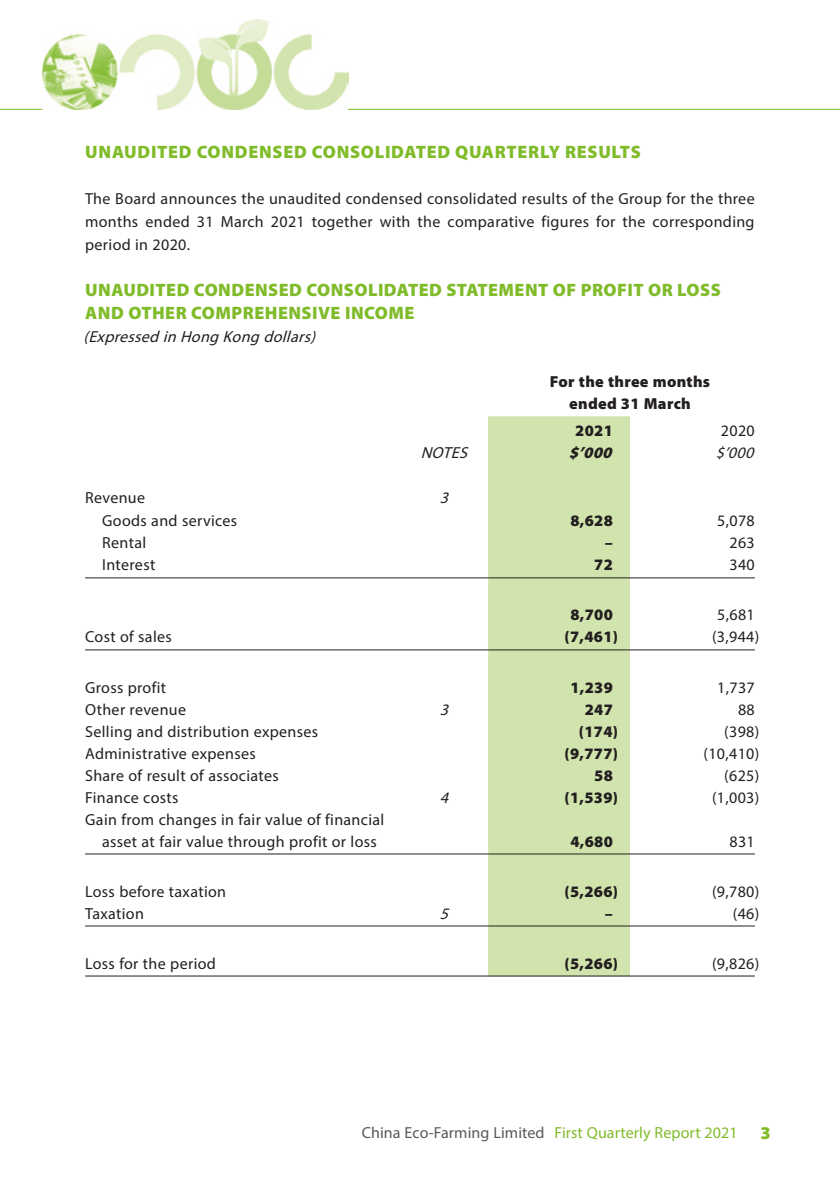
<style>
.page{position:relative;width:840px;height:1191px;background:#fff}
.page>*{position:absolute;margin:0;border:0;box-sizing:border-box;transform-origin:0 0}
.Heading_1{font:900 18px/23px "Myriad Pro";letter-spacing:.025em;color:#80bb2a}
.Body_Text{font:16px/23px "Myriad Pro";letter-spacing:.02em;color:#231f20;text-align:justify}
.Body_Text-2{font:900 16px "Myriad Pro";letter-spacing:.02em;color:#231f20}
.t1{font:16px "Myriad Pro";letter-spacing:.005em;color:#80bb2a}
.Body_Text-3{font:italic 16px "Myriad Pro";color:#231f20}
.Body_Text-4{font:italic 900 16px "Myriad Pro";color:#231f20}
.s1{color:#57585a}
</style>
<div class="page">
<img style="left:42px;top:19px;width:306px;height:90px">
<hr style="left:348px;top:109px;width:491px;height:1px;background:#80bb2a">
<hr style="left:0;top:109px;width:42px;height:1px;background:#80bb2a">
<div style="left:488px;top:416px;width:141px;height:559px;background:#d1e4ad"></div>
<hr style="left:85px;top:577px;width:318px;height:1px;background:#231f20">
<hr style="left:403px;top:577px;width:85px;height:1px;background:#231f20">
<hr style="left:488px;top:577px;width:141px;height:1px;background:#231f20">
<hr style="left:629px;top:577px;width:125px;height:1px;background:#231f20">
<hr style="left:85px;top:649px;width:318px;height:1px;background:#231f20">
<hr style="left:403px;top:649px;width:85px;height:1px;background:#231f20">
<hr style="left:488px;top:649px;width:141px;height:1px;background:#231f20">
<hr style="left:629px;top:649px;width:125px;height:1px;background:#231f20">
<hr style="left:85px;top:853px;width:318px;height:1px;background:#231f20">
<hr style="left:403px;top:853px;width:85px;height:1px;background:#231f20">
<hr style="left:488px;top:853px;width:141px;height:1px;background:#231f20">
<hr style="left:629px;top:853px;width:125px;height:1px;background:#231f20">
<hr style="left:85px;top:925px;width:318px;height:1px;background:#231f20">
<hr style="left:403px;top:925px;width:85px;height:1px;background:#231f20">
<hr style="left:488px;top:925px;width:141px;height:1px;background:#231f20">
<hr style="left:629px;top:925px;width:125px;height:1px;background:#231f20">
<hr style="left:85px;top:975px;width:318px;height:1px;background:#231f20">
<hr style="left:403px;top:975px;width:85px;height:1px;background:#231f20">
<hr style="left:488px;top:975px;width:141px;height:1px;background:#231f20">
<hr style="left:629px;top:975px;width:125px;height:1px;background:#231f20">
<p class="Heading_1" style="left:85px;top:139px;width:556px">UNAUDITED CONDENSED CONSOLIDATED QUARTERLY RESULTS</p>
<p class="Body_Text" style="left:85px;top:186px;width:670px">The Board announces the unaudited condensed consolidated results of the Group for the three months ended 31 March 2021 together with the comparative figures for the corresponding period in 2020.</p>
<p class="Heading_1" style="left:85px;top:277px;width:636px">UNAUDITED CONDENSED CONSOLIDATED STATEMENT OF PROFIT OR LOSS<br>AND OTHER COMPREHENSIVE INCOME</p>
<p class="Body_Text-3" style="left:83px;top:326px;width:238px">(Expressed in Hong Kong dollars)</p>
<p class="Body_Text-2" style="left:549px;top:370px;width:162px">For the three months</p>
<p class="Body_Text-2" style="left:569px;top:392px;width:123px">ended 31 March</p>
<p class="Body_Text-2" style="left:575px;top:420px;width:39px">2021</p>
<p class="Body_Text" style="left:720px;top:419px;width:35px">2020</p>
<p class="Body_Text-3" style="left:420px;top:443px;width:53px">NOTES</p>
<p class="Body_Text-4" style="left:568px;top:442px;width:49px">$’000</p>
<p class="Body_Text-3" style="left:715px;top:443px;width:44px">$’000</p>
<p class="Body_Text" style="left:85px;top:486px;width:61px">Revenue</p>
<p class="Body_Text-3" style="left:439px;top:488px;width:15px">3</p>
<p class="Body_Text" style="left:102px;top:509px;width:136px">Goods and services</p>
<p class="Body_Text-2" style="left:570px;top:510px;width:44px">8,628</p>
<p class="Body_Text" style="left:717px;top:509px;width:39px">5,078</p>
<p class="Body_Text" style="left:102px;top:531px;width:45px">Rental</p>
<p class="Body_Text-2" style="left:604px;top:532px;width:9px">–</p>
<p class="Body_Text" style="left:729px;top:531px;width:27px">263</p>
<p class="Body_Text" style="left:102px;top:553px;width:55px">Interest</p>
<p class="Body_Text-2" style="left:594px;top:554px;width:20px">72</p>
<p class="Body_Text" style="left:729px;top:553px;width:27px">340</p>
<p class="Body_Text-2" style="left:570px;top:604px;width:44px">8,700</p>
<p class="Body_Text" style="left:717px;top:603px;width:39px">5,681</p>
<p class="Body_Text" style="left:85px;top:625px;width:88px">Cost of sales</p>
<p class="Body_Text-2" style="left:564px;top:626px;width:55px">(7,461)</p>
<p class="Body_Text" style="left:711px;top:625px;width:49px">(3,944)</p>
<p class="Body_Text" style="left:85px;top:675px;width:82px">Gross profit</p>
<p class="Body_Text-2" style="left:570px;top:676px;width:44px">1,239</p>
<p class="Body_Text" style="left:717px;top:675px;width:39px">1,737</p>
<p class="Body_Text" style="left:85px;top:697px;width:102px">Other revenue</p>
<p class="Body_Text-3" style="left:439px;top:699px;width:15px">3</p>
<p class="Body_Text-2" style="left:584px;top:698px;width:30px">247</p>
<p class="Body_Text" style="left:737px;top:697px;width:18px">88</p>
<p class="Body_Text" style="left:85px;top:719px;width:234px">Selling and distribution expenses</p>
<p class="Body_Text-2" style="left:578px;top:720px;width:41px">(174)</p>
<p class="Body_Text" style="left:723px;top:719px;width:37px">(398)</p>
<p class="Body_Text" style="left:85px;top:741px;width:172px">Administrative expenses</p>
<p class="Body_Text-2" style="left:564px;top:742px;width:55px">(9,777)</p>
<p class="Body_Text" style="left:703px;top:741px;width:57px">(10,410)</p>
<p class="Body_Text" style="left:85px;top:763px;width:195px">Share of result of associates</p>
<p class="Body_Text-2" style="left:594px;top:764px;width:20px">58</p>
<p class="Body_Text" style="left:723px;top:763px;width:37px">(625)</p>
<p class="Body_Text" style="left:85px;top:785px;width:95px">Finance costs</p>
<p class="Body_Text-3" style="left:439px;top:787px;width:15px">4</p>
<p class="Body_Text-2" style="left:564px;top:786px;width:55px">(1,539)</p>
<p class="Body_Text" style="left:711px;top:785px;width:49px">(1,003)</p>
<p class="Body_Text" style="left:102px;top:808px;width:283px;line-height:22px;text-indent:-17px">Gain from changes in fair value of financial asset at fair value through profit or loss</p>
<p class="Body_Text-2" style="left:570px;top:830px;width:44px">4,680</p>
<p class="Body_Text" style="left:729px;top:829px;width:27px">831</p>
<p class="Body_Text" style="left:85px;top:879px;width:142px">Loss before taxation</p>
<p class="Body_Text-2" style="left:564px;top:880px;width:55px">(5,266)</p>
<p class="Body_Text" style="left:711px;top:879px;width:49px">(9,780)</p>
<p class="Body_Text" style="left:85px;top:901px;width:60px">Taxation</p>
<p class="Body_Text-3" style="left:439px;top:903px;width:15px">5</p>
<p class="Body_Text-2" style="left:604px;top:902px;width:9px">–</p>
<p class="Body_Text" style="left:732px;top:901px;width:28px">(46)</p>
<p class="Body_Text" style="left:85px;top:951px;width:132px">Loss for the period</p>
<p class="Body_Text-2" style="left:564px;top:952px;width:55px">(5,266)</p>
<p class="Body_Text" style="left:711px;top:951px;width:49px">(9,826)</p>
<p class="t1" style="left:361px;top:1122px;width:377px"><span class="s1">China Eco-Farming Limited</span> First Quarterly Report 2021</p>
<p class="Heading_1" style="left:760px;top:1121px;width:12px">3</p>
</div>
